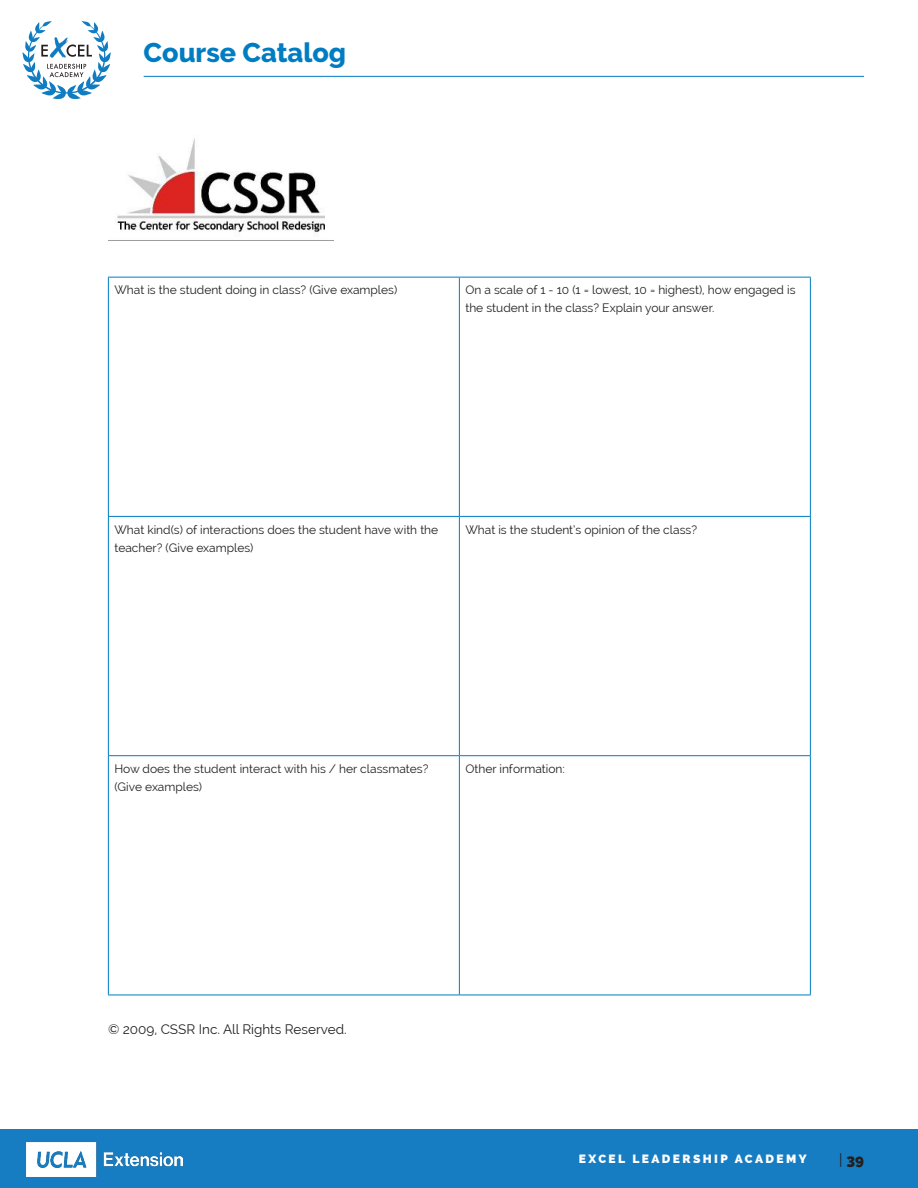
<style>
.page{position:relative;width:918px;height:1188px;background:#fff}
.page>*{position:absolute;margin:0;border:0;box-sizing:border-box;transform-origin:0 0}
.t1{font:800 27px "Raleway";color:#007dc2}
.t2{font:800 15px "Raleway";color:#231f20}
.body{font:13.5px "Raleway";color:#231f20}
.table_copy{font:12px/18px "Raleway";color:#231f20}
.t3{font:800 12px "Raleway";letter-spacing:.2em;color:#fff}
.s1{font-weight:400}
</style>
<div class="page">
<svg style="left:23px;top:21px;width:88px;height:78px"></svg>
<div style="left:0;top:1130px;width:918px;height:58px;background:#177dc2"></div>
<hr style="left:144px;top:76px;width:720px;height:1px;background:#007dc2">
<img style="left:26px;top:1142px;width:156px;height:34px">
<img style="left:108px;top:138px;width:225px;height:103px">
<hr style="left:108px;top:277px;width:351px;height:1px;background:#007dc3">
<hr style="left:108px;top:277px;width:1px;height:239px;background:#007dc3">
<hr style="left:459px;top:277px;width:352px;height:1px;background:#007dc3">
<hr style="left:459px;top:277px;width:1px;height:239px;background:#007dc3">
<hr style="left:810px;top:277px;width:1px;height:239px;background:#007dc3">
<hr style="left:108px;top:516px;width:351px;height:1px;background:#007dc3">
<hr style="left:108px;top:517px;width:1px;height:238px;background:#007dc3">
<hr style="left:459px;top:516px;width:352px;height:1px;background:#007dc3">
<hr style="left:459px;top:517px;width:1px;height:238px;background:#007dc3">
<hr style="left:810px;top:517px;width:1px;height:238px;background:#007dc3">
<hr style="left:108px;top:755px;width:351px;height:1px;background:#007dc3">
<hr style="left:108px;top:756px;width:1px;height:239px;background:#007dc3">
<hr style="left:459px;top:755px;width:352px;height:1px;background:#007dc3">
<hr style="left:459px;top:756px;width:1px;height:239px;background:#007dc3">
<hr style="left:810px;top:756px;width:1px;height:239px;background:#007dc3">
<hr style="left:108px;top:995px;width:351px;height:1px;background:#007dc3">
<hr style="left:459px;top:995px;width:352px;height:1px;background:#007dc3">
<h1 class="t1" style="left:144px;top:37px;width:204px">Course Catalog</h1>
<p class="table_copy" style="left:114px;top:281px;width:284px">What is the student doing in class? (Give examples)</p>
<p class="table_copy" style="left:465px;top:281px;width:332px">On a scale of 1 - 10 (1 = lowest, 10 = highest), how engaged is the student in the class? Explain your answer.</p>
<p class="table_copy" style="left:114px;top:520px;width:325px">What kind(s) of interactions does the student have with the teacher? (Give examples)</p>
<p class="table_copy" style="left:465px;top:520px;width:233px">What is the student’s opinion of the class?</p>
<p class="table_copy" style="left:114px;top:760px;width:316px">How does the student interact with his / her classmates? (Give examples)</p>
<p class="table_copy" style="left:465px;top:760px;width:101px">Other information:</p>
<p class="body" style="left:108px;top:1022px;width:240px">© 2009, CSSR Inc. All Rights Reserved.</p>
<p class="t3" style="left:579px;top:1152px;width:229px">EXCEL LEADERSHIP ACADEMY</p>
<p class="t2" style="left:839px;top:1151px;width:26px"><span class="s1">|</span> 39</p>
</div>
